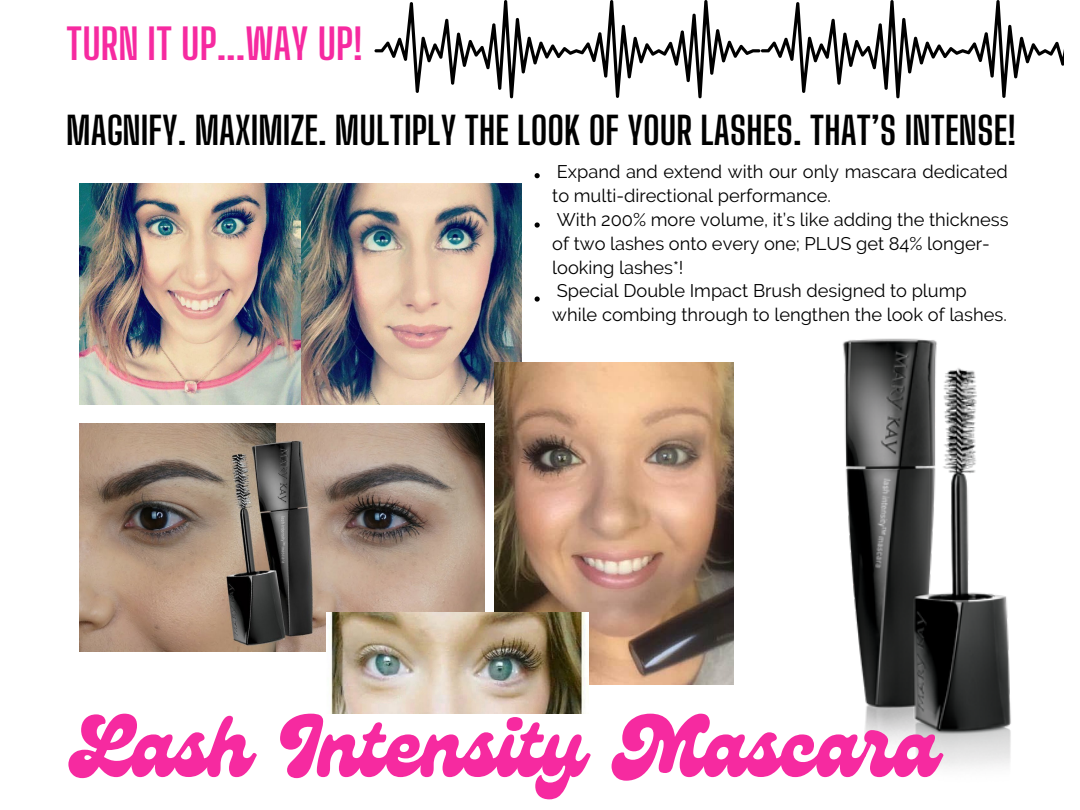
<style>
.page{position:relative;width:1080px;height:810px;background:#fff}
.page>*{position:absolute;margin:0;border:0;box-sizing:border-box;transform-origin:0 0}
.t1{font:85.31px "Genty";color:#f62aa0}
.t2{font:700 42.19px "Big Shoulders Display";color:#f62aa0}
.t3{font:700 38.06px "Big Shoulders Display";color:#000}
.t4{font:18.25px/23.8px "Raleway";color:#000}
</style>
<div class="page">
<img style="left:80px;top:184px;width:441px;height:221px">
<img style="left:494px;top:363px;width:222px;height:321px">
<img style="left:80px;top:423px;width:405px;height:228px">
<svg style="left:374px;top:0;width:386px;height:98px"></svg>
<svg style="left:761px;top:0;width:303px;height:98px"></svg>
<img style="left:716px;top:338px;width:295px;height:430px">
<img style="left:327px;top:612px;width:262px;height:102px">
<svg style="left:535px;top:173px;width:5px;height:5px"></svg>
<svg style="left:535px;top:222px;width:5px;height:6px"></svg>
<svg style="left:535px;top:296px;width:5px;height:6px"></svg>
<h2 class="t2" style="left:66px;top:18px;width:298px">TURN IT UP...WAY UP!</h2>
<h3 class="t3" style="left:66px;top:108px;width:951px">MAGNIFY. MAXIMIZE. MULTIPLY THE LOOK OF YOUR LASHES. THAT’S INTENSE!</h3>
<p class="t4" style="left:552px;top:160px;width:458px">Expand and extend with our only mascara dedicated to multi-directional performance.<br>With 200% more volume, it’s like adding the thickness of two lashes onto every one; PLUS get 84% longer&shy;looking lashes*!<br>Special Double Impact Brush designed to plump while combing through to lengthen the look of lashes.</p>
<h1 class="t1" style="left:80px;top:698px;width:859px">Lash Intensity Mascara</h1>
</div>
